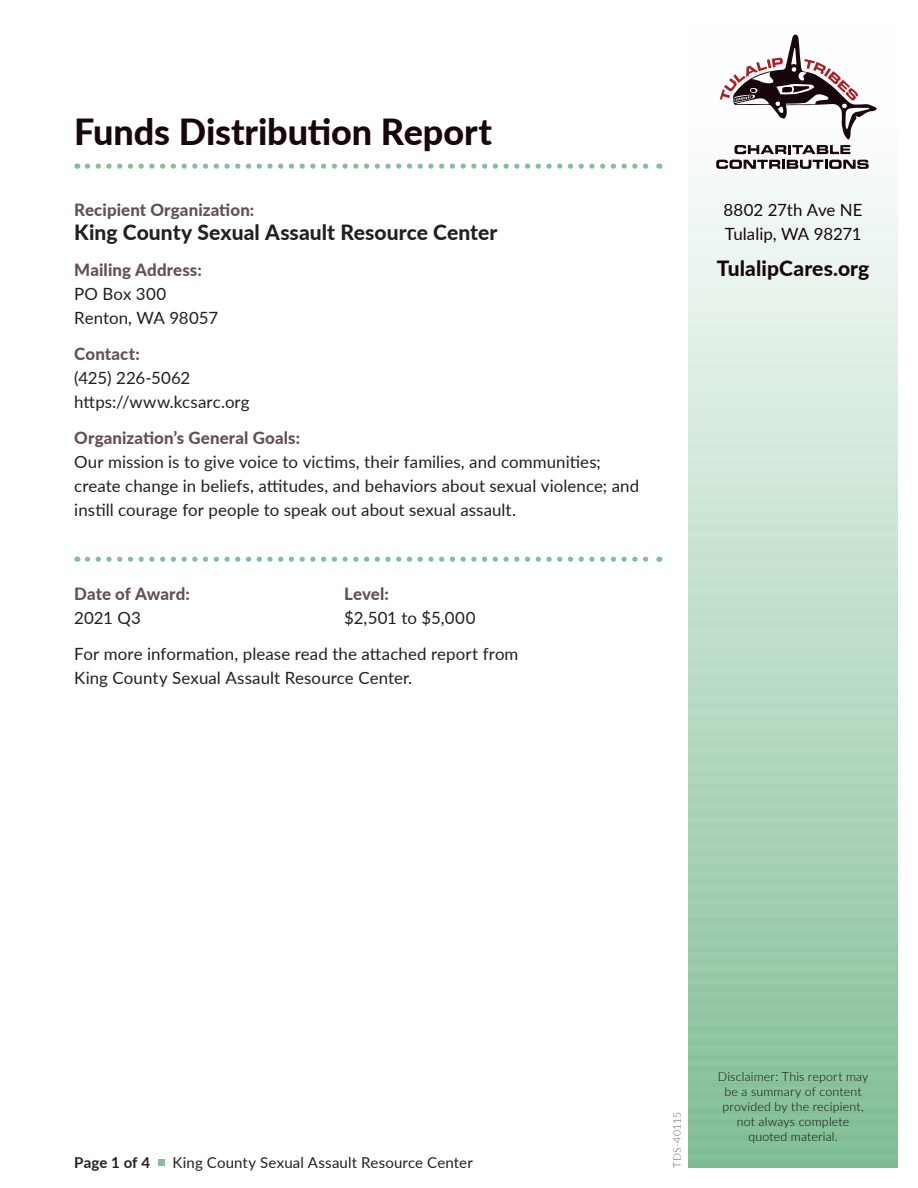
<style>
.page{position:relative;width:918px;height:1188px;background:#fff}
.page>*{position:absolute;margin:0;border:0;box-sizing:border-box;transform-origin:0 0}
.t1{font:800 36px "Lato";letter-spacing:-.005em;color:#17070d}
.ORGANIZATION_NAME{font:800 21px "Lato";letter-spacing:.005em;color:#231f20}
.t2{font:800 21px "Lato";letter-spacing:.005em;color:#17070d}
.BODY{font:16.8px/24px "Lato";letter-spacing:.005em;color:#231f20}
.SUBHEAD{font:800 16.8px "Lato";letter-spacing:.005em;color:#645052}
.t3{font:16.8px/24px "Lato";letter-spacing:-.005em;color:#17070d}
.t4{font:15px "Lato";letter-spacing:.01em;color:#231f20}
.t5{font:700 15px "Lato";letter-spacing:.005em;color:#231f20}
.t6{font:300 12.3px/14.9px "Lato";letter-spacing:.015em;color:#17070d;text-align:center}
.t7{font:300 10.5px "Lato";letter-spacing:.015em;color:#636366}
</style>
<div class="page">
<svg style="left:688px;top:159px;width:210px;height:1002px;background:#bcddc8"></svg>
<div style="left:688px;top:122px;width:210px;height:6px;background:#fbfdfc"></div>
<div style="left:688px;top:135px;width:210px;height:7px;background:#fafcfb"></div>
<div style="left:688px;top:148px;width:210px;height:7px;background:#f8fbf9"></div>
<div style="left:688px;top:162px;width:210px;height:7px;background:#f7fbf8"></div>
<div style="left:688px;top:176px;width:210px;height:6px;background:#f5f9f6"></div>
<div style="left:688px;top:189px;width:210px;height:7px;background:#f3f9f5"></div>
<div style="left:688px;top:202px;width:210px;height:7px;background:#f2f8f4"></div>
<div style="left:688px;top:216px;width:210px;height:7px;background:#f0f7f3"></div>
<div style="left:688px;top:230px;width:210px;height:6px;background:#eef6f1"></div>
<div style="left:688px;top:243px;width:210px;height:7px;background:#edf5f0"></div>
<div style="left:688px;top:256px;width:210px;height:7px;background:#ebf4ee"></div>
<div style="left:688px;top:270px;width:210px;height:7px;background:#eaf4ed"></div>
<div style="left:688px;top:284px;width:210px;height:6px;background:#e8f3eb"></div>
<div style="left:688px;top:297px;width:210px;height:7px;background:#e6f2ea"></div>
<div style="left:688px;top:310px;width:210px;height:7px;background:#e5f1e9"></div>
<div style="left:688px;top:324px;width:210px;height:7px;background:#e3f0e8"></div>
<div style="left:688px;top:338px;width:210px;height:6px;background:#e1efe6"></div>
<div style="left:688px;top:351px;width:210px;height:7px;background:#e0eee5"></div>
<div style="left:688px;top:364px;width:210px;height:7px;background:#deede3"></div>
<div style="left:688px;top:378px;width:210px;height:7px;background:#ddede2"></div>
<div style="left:688px;top:392px;width:210px;height:6px;background:#dbece0"></div>
<div style="left:688px;top:405px;width:210px;height:7px;background:#d9ebdf"></div>
<div style="left:688px;top:418px;width:210px;height:7px;background:#d8eade"></div>
<div style="left:688px;top:432px;width:210px;height:7px;background:#d6e9dd"></div>
<div style="left:688px;top:446px;width:210px;height:6px;background:#d4e8db"></div>
<div style="left:688px;top:459px;width:210px;height:7px;background:#d2e7da"></div>
<div style="left:688px;top:472px;width:210px;height:7px;background:#d1e7d8"></div>
<div style="left:688px;top:486px;width:210px;height:7px;background:#cfe6d7"></div>
<div style="left:688px;top:500px;width:210px;height:6px;background:#cde5d5"></div>
<div style="left:688px;top:513px;width:210px;height:7px;background:#cce4d4"></div>
<div style="left:688px;top:526px;width:210px;height:7px;background:#cae3d3"></div>
<div style="left:688px;top:540px;width:210px;height:7px;background:#c9e2d2"></div>
<div style="left:688px;top:554px;width:210px;height:6px;background:#c7e1d0"></div>
<div style="left:688px;top:567px;width:210px;height:7px;background:#c5e0cf"></div>
<div style="left:688px;top:580px;width:210px;height:7px;background:#c4e0cd"></div>
<div style="left:688px;top:594px;width:210px;height:7px;background:#c2dfcc"></div>
<div style="left:688px;top:608px;width:210px;height:6px;background:#c0deca"></div>
<div style="left:688px;top:621px;width:210px;height:7px;background:#bfddc9"></div>
<div style="left:688px;top:634px;width:210px;height:7px;background:#bedcc8"></div>
<div style="left:688px;top:648px;width:210px;height:7px;background:#bcdcc7"></div>
<div style="left:688px;top:662px;width:210px;height:6px;background:#badbc5"></div>
<div style="left:688px;top:675px;width:210px;height:7px;background:#b9dac4"></div>
<div style="left:688px;top:688px;width:210px;height:7px;background:#b7d9c3"></div>
<div style="left:688px;top:702px;width:210px;height:7px;background:#b6d8c2"></div>
<div style="left:688px;top:716px;width:210px;height:6px;background:#b4d7c0"></div>
<div style="left:688px;top:729px;width:210px;height:7px;background:#b2d6bf"></div>
<div style="left:688px;top:742px;width:210px;height:7px;background:#b1d5bd"></div>
<div style="left:688px;top:756px;width:210px;height:7px;background:#afd5bc"></div>
<div style="left:688px;top:770px;width:210px;height:6px;background:#aed4bb"></div>
<div style="left:688px;top:783px;width:210px;height:7px;background:#acd3b9"></div>
<div style="left:688px;top:796px;width:210px;height:7px;background:#aad2b8"></div>
<div style="left:688px;top:810px;width:210px;height:7px;background:#a9d1b7"></div>
<div style="left:688px;top:824px;width:210px;height:6px;background:#a7d0b5"></div>
<div style="left:688px;top:837px;width:210px;height:7px;background:#a5cfb4"></div>
<div style="left:688px;top:850px;width:210px;height:7px;background:#a3cfb2"></div>
<div style="left:688px;top:864px;width:210px;height:7px;background:#a2ceb1"></div>
<div style="left:688px;top:878px;width:210px;height:6px;background:#a0cdb0"></div>
<div style="left:688px;top:891px;width:210px;height:7px;background:#9eccae"></div>
<div style="left:688px;top:904px;width:210px;height:7px;background:#9dcbad"></div>
<div style="left:688px;top:918px;width:210px;height:7px;background:#9bcaab"></div>
<div style="left:688px;top:932px;width:210px;height:6px;background:#9ac9aa"></div>
<div style="left:688px;top:945px;width:210px;height:7px;background:#98c8a9"></div>
<div style="left:688px;top:958px;width:210px;height:7px;background:#96c8a7"></div>
<div style="left:688px;top:972px;width:210px;height:7px;background:#95c7a6"></div>
<div style="left:688px;top:986px;width:210px;height:6px;background:#93c6a5"></div>
<div style="left:688px;top:999px;width:210px;height:7px;background:#91c5a3"></div>
<div style="left:688px;top:1012px;width:210px;height:7px;background:#90c4a2"></div>
<div style="left:688px;top:1026px;width:210px;height:7px;background:#8ec3a0"></div>
<div style="left:688px;top:1040px;width:210px;height:6px;background:#8dc39f"></div>
<div style="left:688px;top:1053px;width:210px;height:7px;background:#8bc19e"></div>
<div style="left:688px;top:1066px;width:210px;height:7px;background:#89c19c"></div>
<div style="left:688px;top:1080px;width:210px;height:7px;background:#88c09b"></div>
<div style="left:688px;top:1094px;width:210px;height:6px;background:#86bf9a"></div>
<div style="left:688px;top:1107px;width:210px;height:7px;background:#84be98"></div>
<div style="left:688px;top:1120px;width:210px;height:7px;background:#83bd97"></div>
<div style="left:688px;top:1134px;width:210px;height:7px;background:#81bc95"></div>
<div style="left:688px;top:1148px;width:210px;height:6px;background:#80bc94"></div>
<div style="left:688px;top:1161px;width:210px;height:7px;background:#7ebb93"></div>
<svg style="left:719px;top:34px;width:158px;height:120px"></svg>
<svg style="left:716px;top:160px;width:153px;height:9px"></svg>
<svg style="left:87px;top:164px;width:573px;height:5px"></svg>
<svg style="left:87px;top:557px;width:573px;height:5px"></svg>
<div style="left:158px;top:1159px;width:7px;height:7px;background:#82c198"></div>
<p class="t1" style="left:74px;top:105px;width:419px">Funds Distribution Report</p>
<p class="SUBHEAD" style="left:74px;top:197px;width:182px">Recipient Organization:</p>
<p class="ORGANIZATION_NAME" style="left:74px;top:217px;width:425px">King County Sexual Assault Resource Center</p>
<p class="SUBHEAD" style="left:74px;top:257px;width:129px">Mailing Address:</p>
<p class="BODY" style="left:74px;top:281px;width:94px">PO Box 300</p>
<p class="BODY" style="left:74px;top:305px;width:145px">Renton, WA 98057</p>
<p class="SUBHEAD" style="left:74px;top:341px;width:67px">Contact:</p>
<p class="BODY" style="left:74px;top:365px;width:118px">(425) 226-5062</p>
<p class="BODY" style="left:74px;top:389px;width:177px">https://www.kcsarc.org</p>
<p class="SUBHEAD" style="left:74px;top:425px;width:227px">Organization’s General Goals:</p>
<p class="BODY" style="left:74px;top:449px;width:528px">Our mission is to give voice to victims, their families, and communities;</p>
<p class="BODY" style="left:74px;top:473px;width:566px">create change in beliefs, attitudes, and behaviors about sexual violence; and</p>
<p class="BODY" style="left:74px;top:497px;width:443px">instill courage for people to speak out about sexual assault.</p>
<p class="SUBHEAD" style="left:74px;top:581px;width:117px">Date of Award:</p>
<p class="SUBHEAD" style="left:344px;top:581px;width:46px">Level:</p>
<p class="BODY" style="left:74px;top:605px;width:68px">2021 Q3</p>
<p class="BODY" style="left:344px;top:605px;width:133px">$2,501 to $5,000</p>
<p class="BODY" style="left:74px;top:641px;width:446px">For more information, please read the attached report from<br>King County Sexual Assault Resource Center.</p>
<p class="t3" style="left:724px;top:197px;width:141px">8802 27th Ave NE<br>Tulalip, WA 98271</p>
<p class="t2" style="left:717px;top:253px;width:154px">TulalipCares.org</p>
<p class="t5" style="left:74px;top:1151px;width:77px">Page 1 of 4</p>
<p class="t4" style="left:173px;top:1152px;width:302px">King County Sexual Assault Resource Center</p>
<p class="t7" style="left:670px;top:1168px;width:57px;rotate:-90deg">TDS-40115</p>
<p class="t6" style="left:718px;top:1069px;width:152px">Disclaimer: This report may be a summary of content provided by the recipient, not always complete quoted material.</p>
</div>
